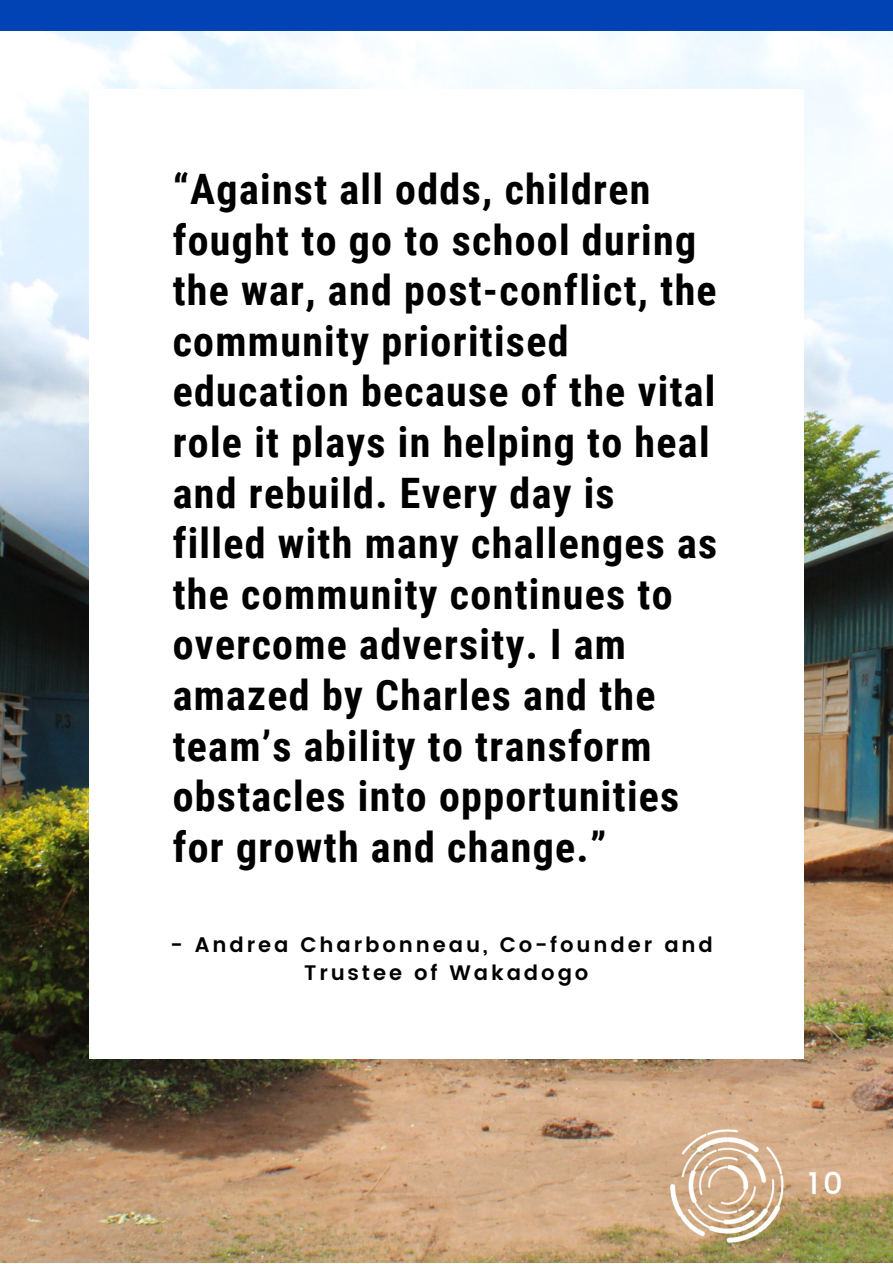
<style>
.page{position:relative;width:893px;height:1264px;background:#fff}
.page>*{position:absolute;margin:0;border:0;box-sizing:border-box;transform-origin:0 0}
.t1{font:700 42px/50.6px "Roboto Condensed";letter-spacing:.03em;color:#000}
.t2{font:500 30.6px "Poppins";color:#fff}
.t3{font:600 21px/28px "Poppins";letter-spacing:.135em;color:#000;text-align:center}
</style>
<div class="page">
<img style="left:0;top:31px;width:892px;height:1231px">
<div style="left:0;top:0;width:892px;height:31px;background:#0142b4"></div>
<div style="left:89px;top:89px;width:714px;height:969px;background:#fff"></div>
<img style="left:659px;top:1118px;width:135px;height:135px">
<p class="t1" style="left:173px;top:164px;width:546px">“Against all odds, children fought to go to school during the war, and post-conflict, the community prioritised education because of the vital role it plays in helping to heal and rebuild. Every day is filled with many challenges as the community continues to overcome adversity. I am amazed by Charles and the team’s ability to transform obstacles into opportunities for growth and change.”</p>
<p class="t3" style="left:170px;top:930px;width:544px">- Andrea Charbonneau, Co-founder and<br>Trustee of Wakadogo</p>
<p class="t2" style="left:808px;top:1165px;width:36px">10</p>
</div>
